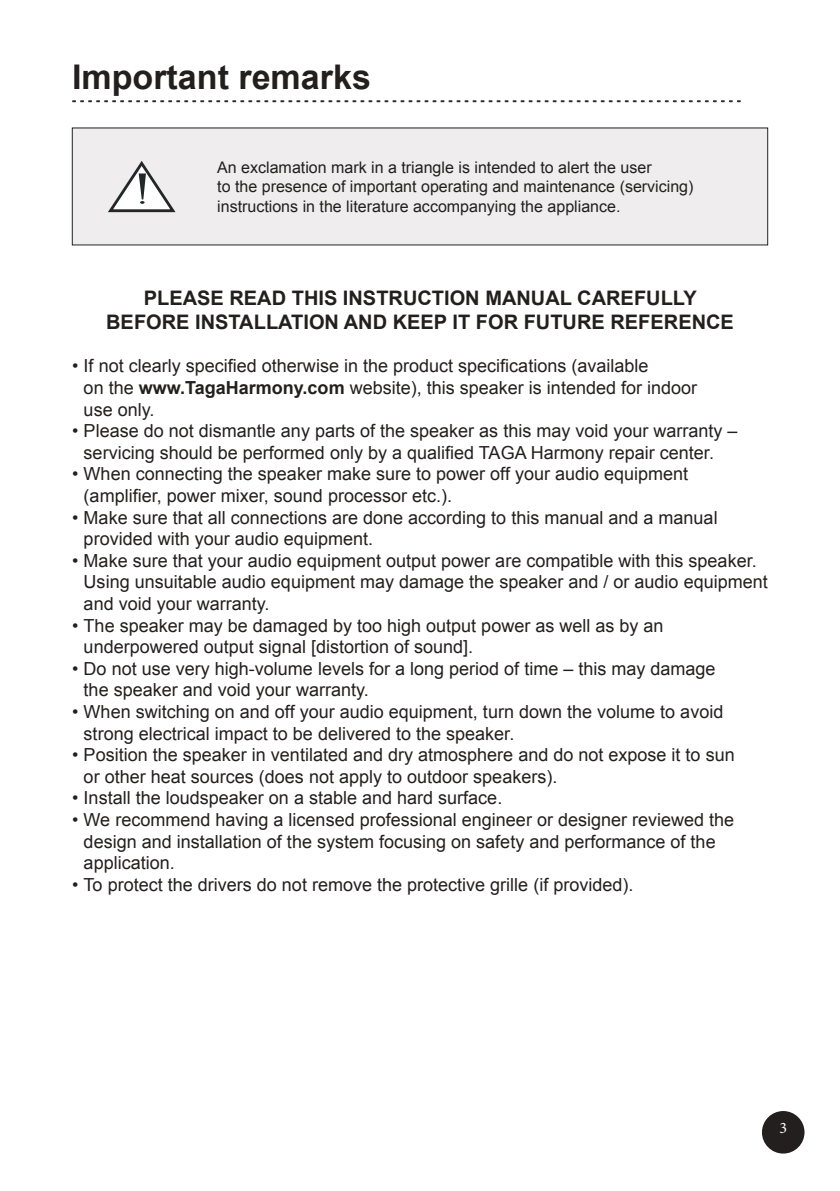
<style>
.page{position:relative;width:840px;height:1191px;background:#fff}
.page>*{position:absolute;margin:0;border:0;box-sizing:border-box;transform-origin:0 0}
.t1{font:700 34px "Arial";color:#241f1f}
.t2{font:700 20px/24px "Arial";color:#241f1f;text-align:center}
.t3{font:18px/21.6px "Arial";color:#241f1f}
.t4{font:16px/19.2px "Arial";color:#241f1f}
.t5{font:16px "Minion Pro";color:#fff}
.s1{font-weight:700}
</style>
<div class="page">
<svg style="left:72px;top:100px;width:668px;height:2px"></svg>
<div style="left:72px;top:128px;width:695px;height:117px;background:#efedee"></div>
<svg style="left:108px;top:161px;width:68px;height:52px"></svg>
<div style="left:762px;top:1112px;width:41px;height:40px;background:#241f1f;border-radius:50%"></div>
<div style="left:761px;top:1111px;width:43px;height:42px;border:2px solid #241f1f;border-radius:50%"></div>
<h1 class="t1" style="left:72px;top:54px;width:300px">Important remarks</h1>
<p class="t4" style="left:217px;top:158px;width:477px">An exclamation mark in a triangle is intended to alert the user<br>to the presence of important operating and maintenance (servicing) instructions in the literature accompanying the appliance.</p>
<p class="t2" style="left:106px;top:287px;width:629px">PLEASE READ THIS INSTRUCTION MANUAL CAREFULLY<br>BEFORE INSTALLATION AND KEEP IT FOR FUTURE REFERENCE</p>
<p class="t3" style="left:84px;top:355px;width:614px;text-indent:-11px">• If not clearly specified otherwise in the product specifications (available<br>on the <span class="s1">www.TagaHarmony.com</span> website), this speaker is intended for indoor use only.</p>
<p class="t3" style="left:84px;top:420px;width:655px;text-indent:-11px">• Please do not dismantle any parts of the speaker as this may void your warranty – servicing should be performed only by a qualified TAGA Harmony repair center.</p>
<p class="t3" style="left:84px;top:463px;width:606px;text-indent:-11px">• When connecting the speaker make sure to power off your audio equipment (amplifier, power mixer, sound processor etc.).</p>
<p class="t3" style="left:84px;top:506px;width:635px;text-indent:-11px">• Make sure that all connections are done according to this manual and a manual provided with your audio equipment.</p>
<p class="t3" style="left:84px;top:550px;width:685px;text-indent:-11px">• Make sure that your audio equipment output power are compatible with this speaker.<br>Using unsuitable audio equipment may damage the speaker and / or audio equipment and void your warranty.</p>
<p class="t3" style="left:84px;top:614px;width:581px;text-indent:-11px">• The speaker may be damaged by too high output power as well as by an underpowered output signal [distortion of sound].</p>
<p class="t3" style="left:84px;top:658px;width:633px;text-indent:-11px">• Do not use very high-volume levels for a long period of time – this may damage the speaker and void your warranty.</p>
<p class="t3" style="left:84px;top:701px;width:641px;text-indent:-11px">• When switching on and off your audio equipment, turn down the volume to avoid strong electrical impact to be delivered to the speaker.</p>
<p class="t3" style="left:84px;top:744px;width:652px;text-indent:-11px">• Position the speaker in ventilated and dry atmosphere and do not expose it to sun or other heat sources (does not apply to outdoor speakers).</p>
<p class="t3" style="left:72px;top:787px;width:431px">• Install the loudspeaker on a stable and hard surface.</p>
<p class="t3" style="left:84px;top:809px;width:651px;text-indent:-11px">• We recommend having a licensed professional engineer or designer reviewed the design and installation of the system focusing on safety and performance of the application.</p>
<p class="t3" style="left:72px;top:874px;width:562px">• To protect the drivers do not remove the protective grille (if provided).</p>
<p class="t5" style="left:779px;top:1117px;width:9px">3</p>
</div>
